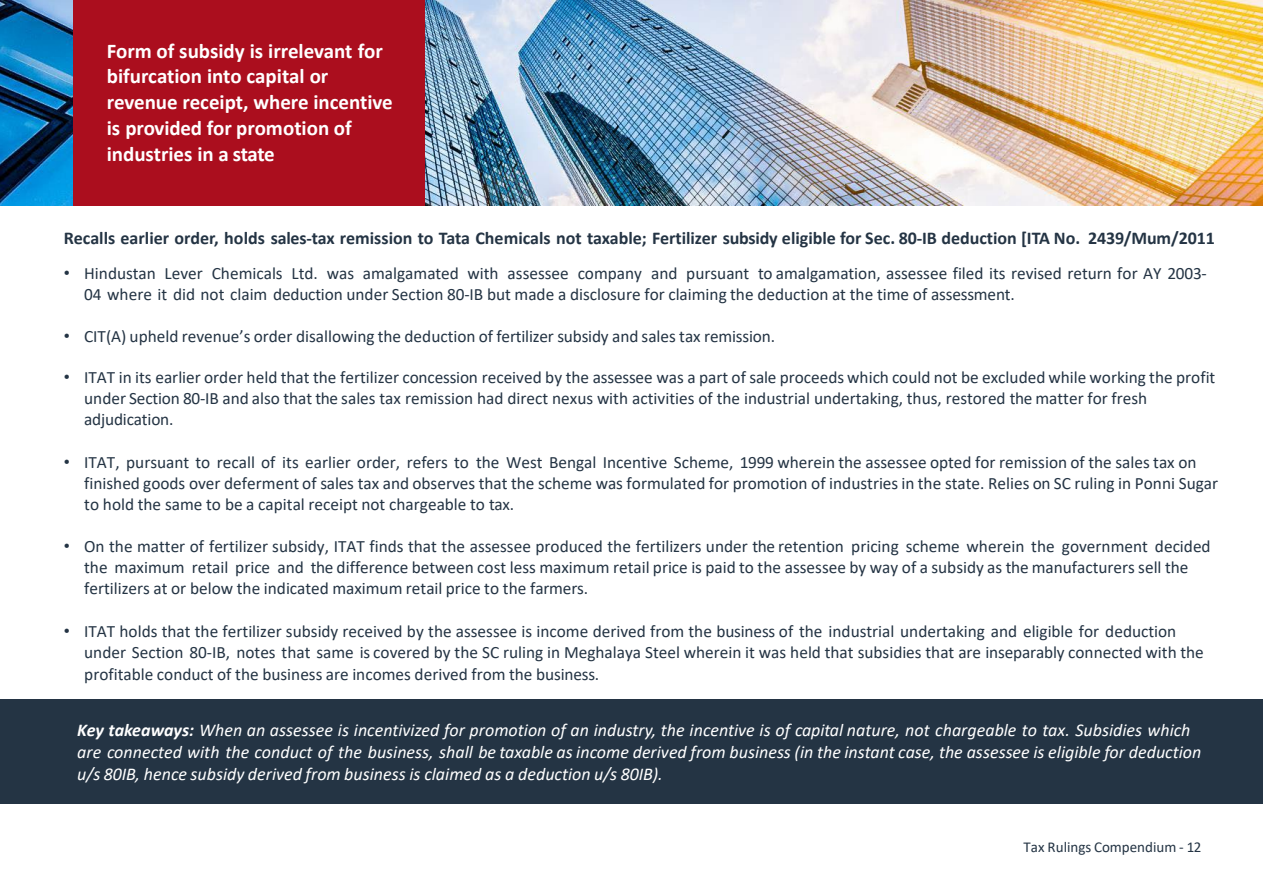
<style>
.page{position:relative;width:1263px;height:894px;background:#fff}
.page>*{position:absolute;margin:0;border:0;box-sizing:border-box;transform-origin:0 0}
.t1{font:700 21px/25.7px "Calibri";color:#fff}
.t2{font:italic 18px/22px "Calibri";color:#fff}
.t3{font:700 18px "Calibri";color:#243444}
.t4{font:17.25px/21.1px "Calibri";color:#243444}
.t5{font:15px "Calibri";color:#243444}
.s1{font-family:"Arial"}
.s2{font-weight:700}
</style>
<div class="page">
<img style="left:0;top:0;width:1263px;height:206px">
<div style="left:0;top:699px;width:1263px;height:104px;background:#243444"></div>
<div style="left:74px;top:0;width:351px;height:206px;background:#ab0e1e"></div>
<p class="t1" style="left:107px;top:37px;width:288px">Form of subsidy is irrelevant for bifurcation into capital or revenue receipt, where incentive is provided for promotion of industries in a state</p>
<p class="t3" style="left:64px;top:225px;width:1153px">Recalls earlier order, holds sales-tax remission to Tata Chemicals not taxable; Fertilizer subsidy eligible for Sec. 80-IB deduction [ITA No. 2439/Mum/2011</p>
<p class="t4" style="left:84px;top:262px;width:1124px;text-indent:-20px"><span class="s1">•</span> Hindustan Lever Chemicals Ltd. was amalgamated with assessee company and pursuant to amalgamation, assessee filed its revised return for AY 2003-<br>04 where it did not claim deduction under Section 80-IB but made a disclosure for claiming the deduction at the time of assessment.</p>
<p class="t4" style="left:64px;top:325px;width:713px"><span class="s1">•</span> CIT(A) upheld revenue’s order disallowing the deduction of fertilizer subsidy and sales tax remission.</p>
<p class="t4" style="left:84px;top:366px;width:1133px;text-indent:-20px"><span class="s1">•</span> ITAT in its earlier order held that the fertilizer concession received by the assessee was a part of sale proceeds which could not be excluded while working the profit under Section 80-IB and also that the sales tax remission had direct nexus with activities of the industrial undertaking, thus, restored the matter for fresh adjudication.</p>
<p class="t4" style="left:84px;top:451px;width:1136px;text-indent:-20px"><span class="s1">•</span> ITAT, pursuant to recall of its earlier order, refers to the West Bengal Incentive Scheme, 1999 wherein the assessee opted for remission of the sales tax on finished goods over deferment of sales tax and observes that the scheme was formulated for promotion of industries in the state. Relies on SC ruling in Ponni Sugar to hold the same to be a capital receipt not chargeable to tax.</p>
<p class="t4" style="left:84px;top:535px;width:1128px;text-indent:-20px"><span class="s1">•</span> On the matter of fertilizer subsidy, ITAT finds that the assessee produced the fertilizers under the retention pricing scheme wherein the government decided the maximum retail price and the difference between cost less maximum retail price is paid to the assessee by way of a subsidy as the manufacturers sell the fertilizers at or below the indicated maximum retail price to the farmers.</p>
<p class="t4" style="left:84px;top:620px;width:1121px;text-indent:-20px"><span class="s1">•</span> ITAT holds that the fertilizer subsidy received by the assessee is income derived from the business of the industrial undertaking and eligible for deduction under Section 80-IB, notes that same is covered by the SC ruling in Meghalaya Steel wherein it was held that subsidies that are inseparably connected with the profitable conduct of the business are incomes derived from the business.</p>
<p class="t2" style="left:77px;top:717px;width:1125px"><span class="s2">Key takeaways:</span> When an assessee is incentivized for promotion of an industry, the incentive is of capital nature, not chargeable to tax. Subsidies which are connected with the conduct of the business, shall be taxable as income derived from business (in the instant case, the assessee is eligible for deduction u/s 80IB, hence subsidy derived from business is claimed as a deduction u/s 80IB).</p>
<p class="t5" style="left:1023px;top:836px;width:179px">Tax Rulings Compendium - 12</p>
</div>
